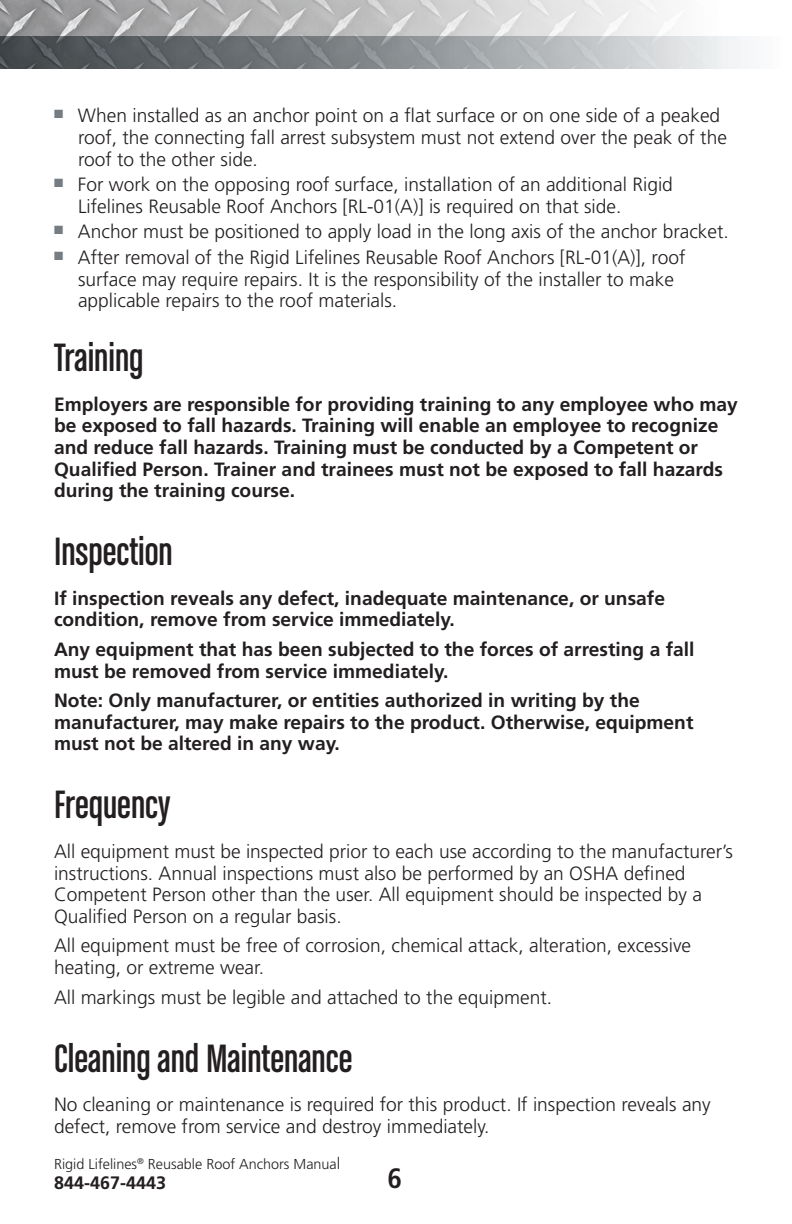
<style>
.page{position:relative;width:792px;height:1224px;background:#fff}
.page>*{position:absolute;margin:0;border:0;box-sizing:border-box;transform-origin:0 0}
.Heading{font:42px "Chalet Comprime Cologne Sixty";color:#231f20}
.t1{font:700 condensed 28px "Frutiger";color:#231f20}
.Body_Text{font:700 19.2px/21.6px "Frutiger";color:#231f20}
.Bullets_-_Square{font:300 19.2px/21.6px "Frutiger";color:#231f20}
.Body_Text-2{font:300 19.2px/21.6px "Frutiger";color:#231f20}
.t2{font:700 18px "Frutiger";color:#231f20}
.t3{font:300 14.4px "Frutiger";color:#231f20}
.s1{font-size:16.2px}
</style>
<div class="page">
<img style="left:0;top:0;width:668px;height:36px">
<svg style="left:0;top:36px;width:747px;height:32px;background:#8e9396"></svg>
<p class="Bullets_-_Square" style="left:78px;top:105px;width:650px;text-indent:-24px"><sup>■</sup> When installed as an anchor point on a flat surface or on one side of a peaked roof, the connecting fall arrest subsystem must not extend over the peak of the roof to the other side.</p>
<p class="Bullets_-_Square" style="left:78px;top:174px;width:597px;text-indent:-24px"><sup>■</sup> For work on the opposing roof surface, installation of an additional Rigid<br>Lifelines Reusable Roof Anchors [RL-01(A)] is required on that side.</p>
<p class="Bullets_-_Square" style="left:54px;top:221px;width:676px"><sup>■</sup> Anchor must be positioned to apply load in the long axis of the anchor bracket.</p>
<p class="Bullets_-_Square" style="left:78px;top:247px;width:609px;text-indent:-24px"><sup>■</sup> After removal of the Rigid Lifelines Reusable Roof Anchors [RL-01(A)], roof surface may require repairs. It is the responsibility of the installer to make applicable repairs to the roof materials.</p>
<p class="Heading" style="left:54px;top:334px;width:91px">Training</p>
<p class="Body_Text" style="left:54px;top:393px;width:685px">Employers are responsible for providing training to any employee who may be exposed to fall hazards. Training will enable an employee to recognize and reduce fall hazards. Training must be conducted by a Competent or Qualified Person. Trainer and trainees must not be exposed to fall hazards during the training course.</p>
<p class="Heading" style="left:54px;top:528px;width:120px">Inspection</p>
<p class="Body_Text" style="left:54px;top:587px;width:613px">If inspection reveals any defect, inadequate maintenance, or unsafe condition, remove from service immediately.</p>
<p class="Body_Text" style="left:54px;top:639px;width:642px">Any equipment that has been subjected to the forces of arresting a fall must be removed from service immediately.</p>
<p class="Body_Text" style="left:54px;top:690px;width:641px">Note: Only manufacturer, or entities authorized in writing by the manufacturer, may make repairs to the product. Otherwise, equipment must not be altered in any way.</p>
<p class="Heading" style="left:54px;top:782px;width:118px">Frequency</p>
<p class="Body_Text-2" style="left:54px;top:841px;width:680px">All equipment must be inspected prior to each use according to the manufacturer’s instructions. Annual inspections must also be performed by an OSHA defined Competent Person other than the user. All equipment should be inspected by a Qualified Person on a regular basis.</p>
<p class="Body_Text-2" style="left:54px;top:935px;width:639px">All equipment must be free of corrosion, chemical attack, alteration, excessive heating, or extreme wear.</p>
<p class="Body_Text-2" style="left:54px;top:986px;width:500px">All markings must be legible and attached to the equipment.</p>
<p class="Heading" style="left:54px;top:1035px;width:300px">Cleaning and Maintenance</p>
<p class="Body_Text-2" style="left:54px;top:1094px;width:658px">No cleaning or maintenance is required for this product. If inspection reveals any defect, remove from service and destroy immediately.</p>
<p class="t3" style="left:54px;top:1156px;width:288px">Rigid Lifelines<sup>®</sup> Reusable Roof Anchors Manua<span class="s1">l</span></p>
<p class="t2" style="left:54px;top:1172px;width:114px">844-467-4443</p>
<h2 class="t1" style="left:387px;top:1162px;width:16px">6</h2>
</div>
